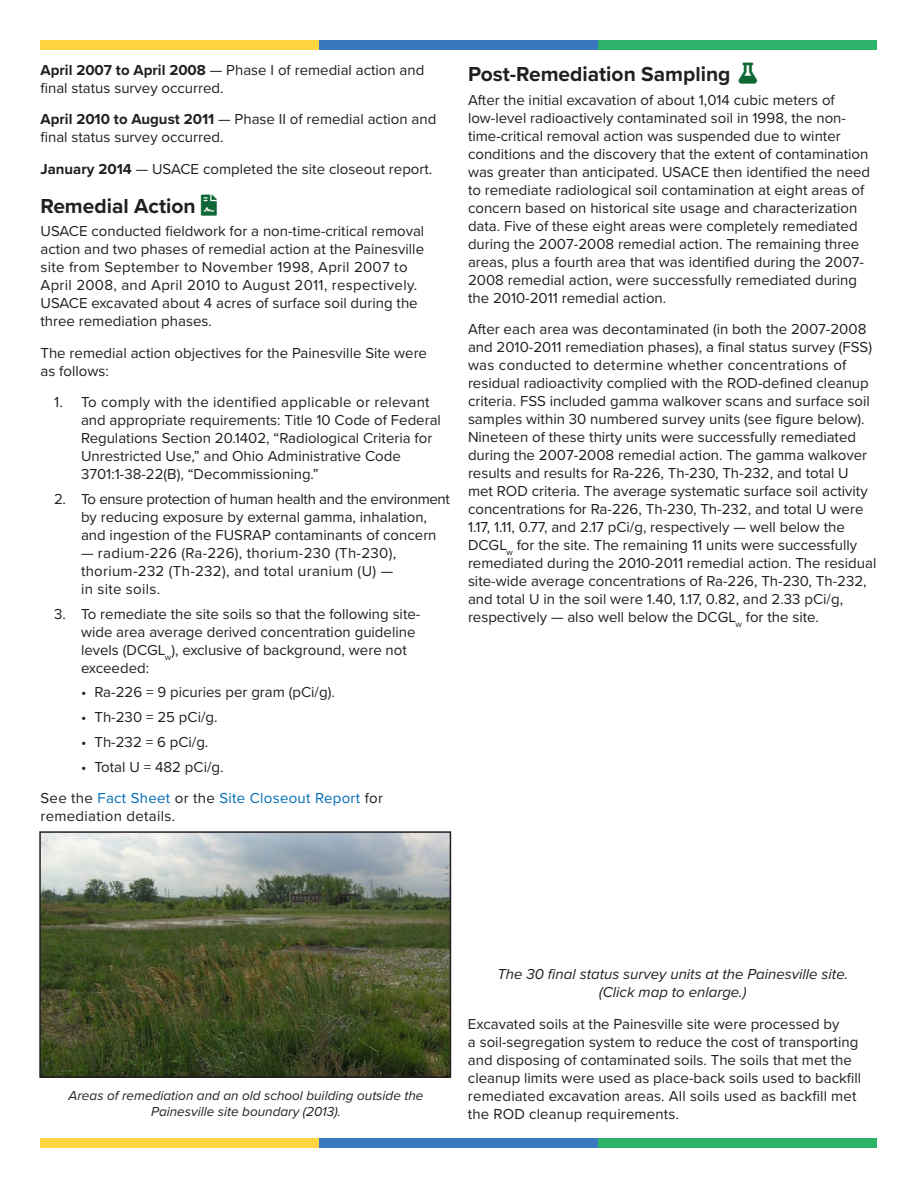
<style>
.page{position:relative;width:918px;height:1188px;background:#fff}
.page>*{position:absolute;margin:0;border:0;box-sizing:border-box;transform-origin:0 0}
.t1{font:700 21px "Proxima Nova";color:#231f20}
.Body_Text_-_ProximaNovaRegular{font:15px/18px "Proxima Nova";color:#231f20}
.Body_Text_-_ProximaNovaRegular-2{font:15px/18px "Proxima Nova";letter-spacing:.02em;color:#231f20}
.Body_Text_-_ProximaNovaRegular-3{font:italic 15px/18px "Proxima Nova";color:#231f20;text-align:center}
.Table_Centered_Text{font:italic 13.5px/16.2px "Proxima Nova";color:#231f20;text-align:center}
.s1{font-weight:700}
.s2{color:#106736}
.s3{color:#006db6}
</style>
<div class="page">
<div style="left:40px;top:40px;width:280px;height:10px;background:#ffd642"></div>
<div style="left:320px;top:40px;width:278px;height:10px;background:#3978bd"></div>
<div style="left:598px;top:40px;width:280px;height:10px;background:#2cb369"></div>
<img style="left:42px;top:834px;width:406px;height:241px">
<div style="left:39px;top:831px;width:412px;height:247px;border:2px solid #231f20"></div>
<div style="left:40px;top:1138px;width:280px;height:10px;background:#ffd642"></div>
<div style="left:320px;top:1138px;width:278px;height:10px;background:#3978bd"></div>
<div style="left:598px;top:1138px;width:280px;height:10px;background:#2cb369"></div>
<p class="Body_Text_-_ProximaNovaRegular" style="left:40px;top:60px;width:385px"><span class="s1">April 2007 to April 2008</span> — Phase I of remedial action and final status survey occurred.</p>
<p class="Body_Text_-_ProximaNovaRegular" style="left:40px;top:110px;width:397px"><span class="s1">April 2010 to August 2011</span> — Phase II of remedial action and final status survey occurred.</p>
<p class="Body_Text_-_ProximaNovaRegular" style="left:40px;top:159px;width:393px"><span class="s1">January 2014</span> — USACE completed the site closeout report.</p>
<p class="t1" style="left:40px;top:190px;width:178px">Remedial Action <span class="s2">●□■▼▼</span></p>
<p class="Body_Text_-_ProximaNovaRegular" style="left:40px;top:221px;width:385px">USACE conducted fieldwork for a non-time-critical removal action and two phases of remedial action at the Painesville site from September to November 1998, April 2007 to April 2008, and April 2010 to August 2011, respectively.<br>USACE excavated about 4 acres of surface soil during the three remediation phases.</p>
<p class="Body_Text_-_ProximaNovaRegular" style="left:40px;top:343px;width:388px">The remedial action objectives for the Painesville Site were as follows:</p>
<p class="Body_Text_-_ProximaNovaRegular" style="left:81px;top:392px;width:361px;text-indent:-27px">1. To comply with the identified applicable or relevant and appropriate requirements: Title 10 Code of Federal Regulations Section 20.1402, “Radiological Criteria for Unrestricted Use,” and Ohio Administrative Code 3701:1-38-22(B), “Decommissioning.”</p>
<p class="Body_Text_-_ProximaNovaRegular" style="left:81px;top:489px;width:371px;text-indent:-27px">2. To ensure protection of human health and the environment by reducing exposure by external gamma, inhalation, and ingestion of the FUSRAP contaminants of concern</p>
<p class="Body_Text_-_ProximaNovaRegular-2" style="left:81px;top:543px;width:317px">— radium-226 (Ra-226), thorium-230 (Th-230), thorium-232 (Th-232), and total uranium (U) — in site soils.</p>
<p class="Body_Text_-_ProximaNovaRegular" style="left:81px;top:604px;width:341px;text-indent:-27px">3. To remediate the site soils so that the following site&shy;wide area average derived concentration guideline levels (DCGL<sub>w</sub>), exclusive of background, were not exceeded:</p>
<p class="Body_Text_-_ProximaNovaRegular" style="left:81px;top:683px;width:255px">• Ra-226 = 9 picuries per gram (pCi/g).</p>
<p class="Body_Text_-_ProximaNovaRegular" style="left:81px;top:707px;width:138px">• Th-230 = 25 pCi/g.</p>
<p class="Body_Text_-_ProximaNovaRegular" style="left:81px;top:732px;width:129px">• Th-232 = 6 pCi/g.</p>
<p class="Body_Text_-_ProximaNovaRegular" style="left:81px;top:757px;width:144px">• Total U = 482 pCi/g.</p>
<p class="Body_Text_-_ProximaNovaRegular-2" style="left:40px;top:788px;width:344px">See the <span class="s3">Fact Sheet</span> or the <span class="s3">Site Closeout Report</span> for remediation details.</p>
<p class="t1" style="left:468px;top:59px;width:292px">Post-Remediation Sampling <span class="s2">●▲</span></p>
<p class="Body_Text_-_ProximaNovaRegular" style="left:468px;top:90px;width:404px">After the initial excavation of about 1,014 cubic meters of low-level radioactively contaminated soil in 1998, the non&shy;time-critical removal action was suspended due to winter conditions and the discovery that the extent of contamination was greater than anticipated. USACE then identified the need to remediate radiological soil contamination at eight areas of concern based on historical site usage and characterization data. Five of these eight areas were completely remediated during the 2007-2008 remedial action. The remaining three areas, plus a fourth area that was identified during the 2007- 2008 remedial action, were successfully remediated during the 2010-2011 remedial action.</p>
<p class="Body_Text_-_ProximaNovaRegular" style="left:468px;top:320px;width:410px">After each area was decontaminated (in both the 2007-2008 and 2010-2011 remediation phases), a final status survey (FSS) was conducted to determine whether concentrations of residual radioactivity complied with the ROD-defined cleanup criteria. FSS included gamma walkover scans and surface soil samples within 30 numbered survey units (see figure below).<br>Nineteen of these thirty units were successfully remediated during the 2007-2008 remedial action. The gamma walkover results and results for Ra-226, Th-230, Th-232, and total U met ROD criteria. The average systematic surface soil activity concentrations for Ra-226, Th-230, Th-232, and total U were 1.17, 1.11, 0.77, and 2.17 pCi/g, respectively — well below the DCGL<sub>w</sub> for the site. The remaining 11 units were successfully remediated during the 2010-2011 remedial action. The residual site-wide average concentrations of Ra-226, Th-230, Th-232, and total U in the soil were 1.40, 1.17, 0.82, and 2.33 pCi/g, respectively — also well below the DCGL<sub>w</sub> for the site.</p>
<p class="Table_Centered_Text" style="left:69px;top:1086px;width:356px">Areas of remediation and an old school building outside the<br>Painesville site boundary (2013).</p>
<p class="Body_Text_-_ProximaNovaRegular-3" style="left:497px;top:965px;width:352px">The 30 final status survey units at the Painesville site. (Click map to enlarge.)</p>
<p class="Body_Text_-_ProximaNovaRegular" style="left:468px;top:1014px;width:395px">Excavated soils at the Painesville site were processed by<br>a soil-segregation system to reduce the cost of transporting and disposing of contaminated soils. The soils that met the cleanup limits were used as place-back soils used to backfill remediated excavation areas. All soils used as backfill met the ROD cleanup requirements.</p>
</div>
